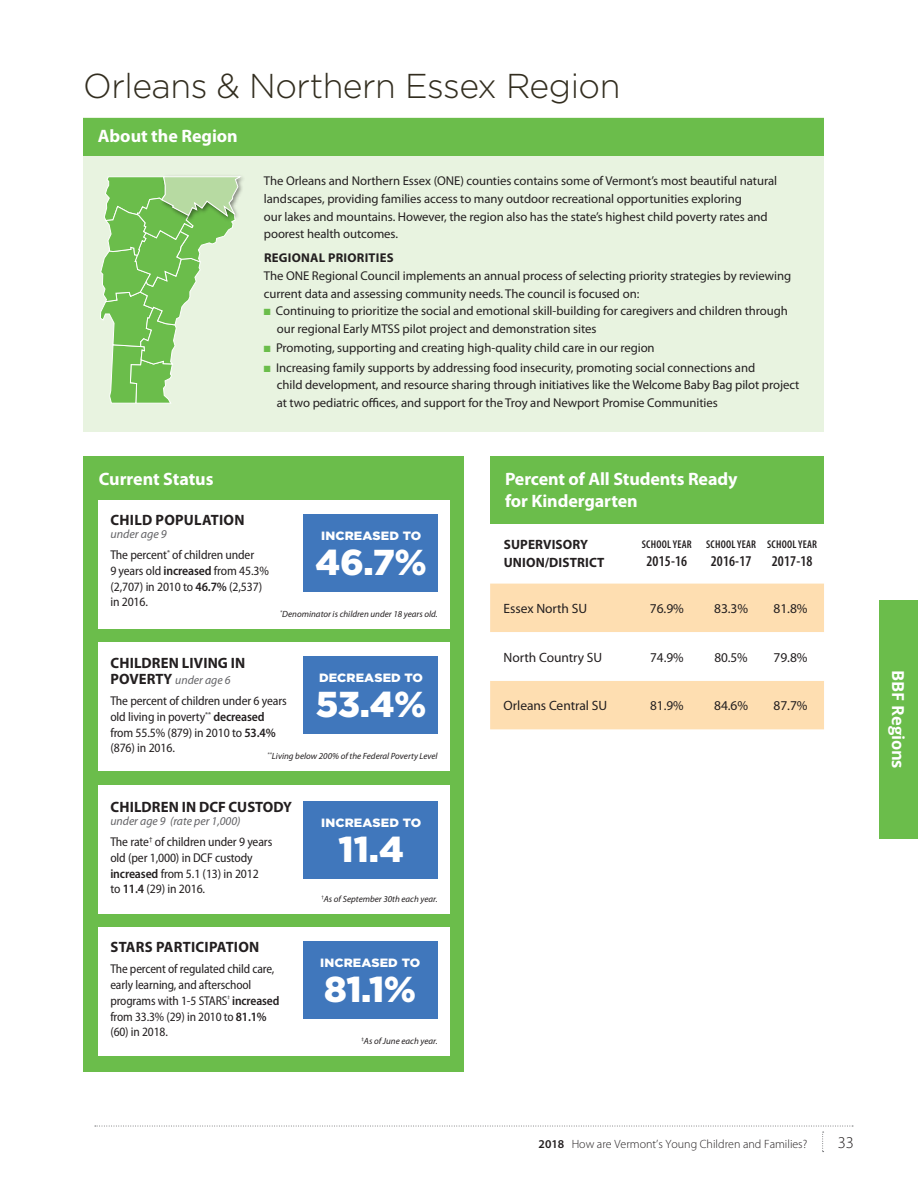
<style>
.page{position:relative;width:918px;height:1188px;background:#fff}
.page>*{position:absolute;margin:0;border:0;box-sizing:border-box;transform-origin:0 0}
.t1{font:900 36px "Gotham";letter-spacing:-.01em;color:#fff}
.t2{font:300 34.5px "Gotham";letter-spacing:-.015em;color:#322d1f}
.Subhead_-_dark_gray{font:700 18px/22.5px "Myriad Pro";letter-spacing:-.005em;color:#fff}
.t3{font:700 16.5px "Open Sans";letter-spacing:-.01em;color:#fff}
.t4{font:300 16.5px "Myriad Pro";color:#231f20}
.Subhead_-_dark_gray-2{font:700 15px "Myriad Pro";letter-spacing:.01em;color:#231f20}
.t5{font:600 condensed 15px "Myriad Pro";letter-spacing:.01em;color:#231f20}
.t6{font:13.5px "Myriad Pro";letter-spacing:-.005em;color:#231f20}
.t7{font:700 13.5px/18px "Myriad Pro";letter-spacing:.01em;color:#231f20}
.Region_body_copy_-_9{font:12.75px/17.7px "Myriad Pro";letter-spacing:-.005em;color:#231f20}
.t8{font:semi-condensed 12.75px/15.8px "Myriad Pro";letter-spacing:-.01em;color:#231f20}
.t9{font:700 12.75px "Myriad Pro";letter-spacing:.02em;color:#231f20}
.Subhead_-_dark_gray-3{font:italic 12px "Myriad Pro";color:#636366}
.t10{font:300 12px "Myriad Pro";color:#231f20}
.t11{font:900 12px "Gotham";letter-spacing:.01em;color:#fff;scale:1.05 1}
.t12{font:600 condensed 11.25px "Myriad Pro";letter-spacing:.02em;color:#231f20}
.t13{font:italic 9px "Myriad Pro";color:#231f20}
.t14{font:semi-condensed 5.25px "Myriad Pro";color:#231f20}
.s1{color:#6bbd4b}
.s2{font-weight:600}
.s3{font-weight:700;font-style:normal;font-size:15px;color:#231f20}
</style>
<div class="page">
<svg style="left:95px;top:1126px;width:758px;height:26px"></svg>
<div style="left:879px;top:600px;width:39px;height:239px;background:#6bbd4b"></div>
<div style="left:83px;top:118px;width:741px;height:314px;background:#e8f3e0"></div>
<svg style="left:100px;top:176px;width:143px;height:228px"></svg>
<div style="left:490px;top:456px;width:334px;height:68px;background:#6bbd4b"></div>
<div style="left:83px;top:456px;width:381px;height:616px;background:#6bbd4b"></div>
<div style="left:99px;top:500px;width:351px;height:128px;background:#fff"></div>
<div style="left:303px;top:514px;width:135px;height:78px;background:#4077bc"></div>
<div style="left:98px;top:786px;width:352px;height:128px;background:#fff"></div>
<div style="left:303px;top:801px;width:135px;height:78px;background:#4077bc"></div>
<div style="left:98px;top:643px;width:352px;height:128px;background:#fff"></div>
<div style="left:303px;top:656px;width:135px;height:78px;background:#4077bc"></div>
<div style="left:98px;top:927px;width:352px;height:129px;background:#fff"></div>
<div style="left:303px;top:941px;width:135px;height:78px;background:#4077bc"></div>
<div style="left:490px;top:584px;width:334px;height:145px;background:#fedeb1"></div>
<svg style="left:490px;top:632px;width:334px;height:49px"></svg>
<div style="left:83px;top:118px;width:741px;height:37px;background:#6bbd4b"></div>
<p class="t2" style="left:83px;top:67px;width:539px">Orleans &amp; Northern Essex Region</p>
<p class="Subhead_-_dark_gray" style="left:98px;top:125px;width:141px">About the Region</p>
<p class="Region_body_copy_-_9" style="left:264px;top:172px;width:515px">The Orleans and Northern Essex (ONE) counties contains some of Vermont’s most beautiful natural landscapes, providing families access to many outdoor recreational opportunities exploring<br>our lakes and mountains. However, the region also has the state’s highest child poverty rates and poorest health outcomes.</p>
<p class="t9" style="left:264px;top:250px;width:131px">REGIONAL PRIORITIES</p>
<p class="Region_body_copy_-_9" style="left:264px;top:267px;width:529px">The ONE Regional Council implements an annual process of selecting priority strategies by reviewing current data and assessing community needs. The council is focused on:</p>
<p class="Region_body_copy_-_9" style="left:264px;top:302px;width:526px"><span class="s1">■</span> Continuing to prioritize the social and emotional skill-building for caregivers and children through</p>
<p class="Region_body_copy_-_9" style="left:277px;top:320px;width:321px">our regional Early MTSS pilot project and demonstration sites</p>
<p class="Region_body_copy_-_9" style="left:264px;top:339px;width:392px"><span class="s1">■</span> Promoting, supporting and creating high-quality child care in our region</p>
<p class="Region_body_copy_-_9" style="left:264px;top:358px;width:493px"><span class="s1">■</span> Increasing family supports by addressing food insecurity, promoting social connections and</p>
<p class="Region_body_copy_-_9" style="left:277px;top:376px;width:524px">child development, and resource sharing through initiatives like the Welcome Baby Bag pilot project at two pediatric offices, and support for the Troy and Newport Promise Communities</p>
<p class="Subhead_-_dark_gray" style="left:99px;top:467px;width:116px">Current Status</p>
<p class="Subhead_-_dark_gray-2" style="left:111px;top:510px;width:136px">CHILD POPULATION</p>
<p class="Subhead_-_dark_gray-3" style="left:110px;top:527px;width:58px">under age 9</p>
<p class="t8" style="left:110px;top:547px;width:160px">The percent<sup>*</sup> of children under<br>9 years old <span class="s2">increased</span> from 45.3% (2,707) in 2010 to <span class="s2">46.7%</span> (2,537) in 2016.</p>
<p class="t11" style="left:321px;top:529px;width:97px">INCREASED TO</p>
<p class="t1" style="left:316px;top:541px;width:113px">46.7%</p>
<p class="t13" style="left:280px;top:608px;width:159px"><sup>*</sup>Denominator is children under 18 years old.</p>
<p class="Subhead_-_dark_gray-2" style="left:111px;top:653px;width:136px">CHILDREN LIVING IN</p>
<p class="Subhead_-_dark_gray-3" style="left:111px;top:673px;width:122px"><span class="s3">POVERTY</span> under age 6</p>
<p class="t8" style="left:110px;top:693px;width:178px">The percent of children under 6 years old living in poverty<sup>**</sup> <span class="s2">decreased </span>from 55.5% (879) in 2010 to <span class="s2">53.4% </span>(876) in 2016.</p>
<p class="t13" style="left:268px;top:750px;width:171px"><sup>**</sup>Living below 200% of the Federal Poverty Level</p>
<p class="t11" style="left:319px;top:671px;width:101px">DECREASED TO</p>
<p class="t1" style="left:316px;top:683px;width:112px">53.4%</p>
<p class="Subhead_-_dark_gray-2" style="left:111px;top:797px;width:183px">CHILDREN IN DCF CUSTODY</p>
<p class="Subhead_-_dark_gray-3" style="left:110px;top:814px;width:132px">under age 9 (rate per 1,000)</p>
<p class="t8" style="left:110px;top:834px;width:163px">The rate<sup>†</sup> of children under 9 years old (per 1,000) in DCF custody <span class="s2">increased</span> from 5.1 (13) in 2012<br>to <span class="s2">11.4</span> (29) in 2016.</p>
<p class="Subhead_-_dark_gray-2" style="left:111px;top:937px;width:150px">STARS PARTICIPATION</p>
<p class="t8" style="left:110px;top:962px;width:171px">The percent of regulated child care, early learning, and afterschool programs with 1-5 STARS <span class="s2">increased</span></p>
<p class="t14" style="left:228px;top:994px;width:4px">‡</p>
<p class="t8" style="left:110px;top:1009px;width:158px">from 33.3% (29) in 2010 to <span class="s2">81.1% </span>(60) in 2018.</p>
<p class="t11" style="left:321px;top:816px;width:97px">INCREASED TO</p>
<p class="t1" style="left:339px;top:828px;width:67px">11.4</p>
<p class="t13" style="left:321px;top:893px;width:118px"><sup>†</sup>As of September 30th each year.</p>
<p class="t11" style="left:320px;top:956px;width:97px">INCREASED TO</p>
<p class="t1" style="left:324px;top:968px;width:94px">81.1%</p>
<p class="t13" style="left:361px;top:1036px;width:78px"><sup>‡</sup>As of June each year.</p>
<p class="Subhead_-_dark_gray" style="left:505px;top:467px;width:234px">Percent of All Students Ready for Kindergarten</p>
<p class="t7" style="left:504px;top:535px;width:102px">SUPERVISORY<br>UNION/DISTRICT</p>
<p class="t12" style="left:642px;top:538px;width:51px">SCHOOL YEAR</p>
<p class="t5" style="left:646px;top:552px;width:42px">2015-16</p>
<p class="t12" style="left:706px;top:538px;width:51px">SCHOOL YEAR</p>
<p class="t5" style="left:711px;top:552px;width:42px">2016-17</p>
<p class="t12" style="left:767px;top:538px;width:51px">SCHOOL YEAR</p>
<p class="t5" style="left:772px;top:552px;width:42px">2017-18</p>
<p class="t6" style="left:504px;top:600px;width:85px">Essex North SU</p>
<p class="t6" style="left:650px;top:600px;width:35px">76.9%</p>
<p class="t6" style="left:714px;top:600px;width:35px">83.3%</p>
<p class="t6" style="left:774px;top:600px;width:35px">81.8%</p>
<p class="t6" style="left:504px;top:649px;width:100px">North Country SU</p>
<p class="t6" style="left:650px;top:649px;width:35px">74.9%</p>
<p class="t6" style="left:714px;top:649px;width:35px">80.5%</p>
<p class="t6" style="left:774px;top:649px;width:35px">79.8%</p>
<p class="t6" style="left:504px;top:697px;width:105px">Orleans Central SU</p>
<p class="t6" style="left:650px;top:697px;width:35px">81.9%</p>
<p class="t6" style="left:714px;top:697px;width:35px">84.6%</p>
<p class="t6" style="left:774px;top:697px;width:35px">87.7%</p>
<p class="t3" style="left:910px;top:670px;width:100px;rotate:90deg">BBF Regions</p>
<p class="t10" style="left:539px;top:1138px;width:270px"><span class="s2">2018</span> How are Vermont’s Young Children and Families?</p>
<p class="t4" style="left:838px;top:1134px;width:18px">33</p>
</div>
